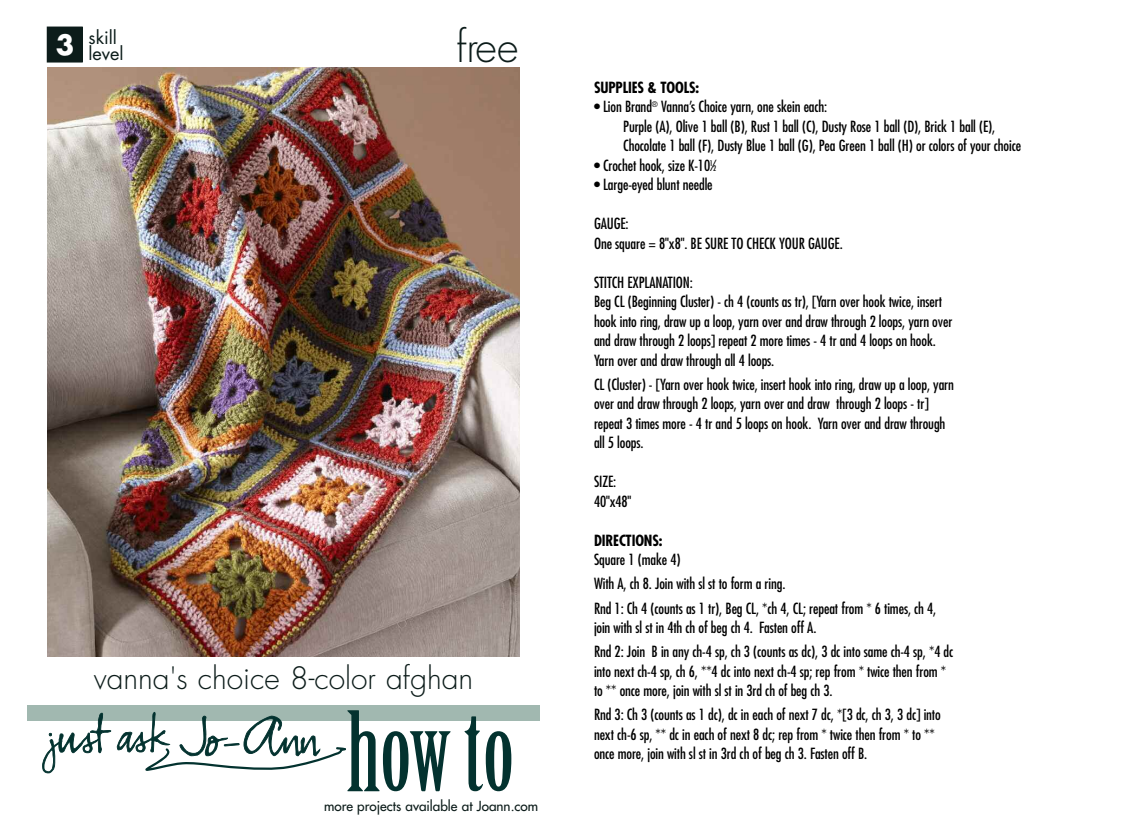
<style>
.page{position:relative;width:1134px;height:837px;background:#fff}
.page>*{position:absolute;margin:0;border:0;box-sizing:border-box;transform-origin:0 0}
.t1{font:300 42px "Futura";color:#0c1c1a}
.t2{font:300 30px "Futura";color:#0c1c1a}
.t3{font:700 27px "Futura";color:#fff}
.t4{font:18px/16.5px "Futura";color:#0c1c1a}
.t5{font:condensed 15px/19.5px "Futura";letter-spacing:-.01em;color:#000}
.t6{font:700 condensed 15px "Futura";letter-spacing:-.01em;color:#000}
.t7{font:13.5px "Futura";color:#0c1c1a}
.s1{font-size:7.5px}
</style>
<div class="page">
<div style="left:27px;top:705px;width:513px;height:16px;background:#a1b8b0"></div>
<img style="left:47px;top:68px;width:473px;height:588px">
<svg style="left:42px;top:713px;width:69px;height:60px"></svg>
<div style="left:47px;top:27px;width:35px;height:35px;background:#0c1c1a"></div>
<svg style="left:117px;top:710px;width:334px;height:81px"></svg>
<svg style="left:464px;top:716px;width:47px;height:75px"></svg>
<h3 class="t3" style="left:56px;top:33px;width:20px">3</h3>
<h1 class="t1" style="left:456px;top:27px;width:63px">free</h1>
<p class="t4" style="left:89px;top:30px;width:37px">skill level</p>
<h2 class="t2" style="left:94px;top:664px;width:381px">vanna's choice 8-color afghan</h2>
<p class="t7" style="left:324px;top:799px;width:216px">more projects available at Joann.com</p>
<p class="t6" style="left:594px;top:81px;width:107px">SUPPLIES &amp; TOOLS:</p>
<p class="t5" style="left:623px;top:98px;width:399px;text-indent:-29px">• Lion Brand<sup>®</sup> Vanna’s Choice yarn, one skein each:<br>Purple (A), Olive 1 ball (B), Rust 1 ball (C), Dusty Rose 1 ball (D), Brick 1 ball (E),<br>Chocolate 1 ball (F), Dusty Blue 1 ball (G), Pea Green 1 ball (H) or colors of your choice</p>
<p class="t5" style="left:594px;top:156px;width:124px">• Crochet hook, size K-10<sup>1</sup>⁄<span class="s1">2</span></p>
<p class="t5" style="left:594px;top:176px;width:120px">• Large-eyed blunt needle</p>
<p class="t5" style="left:594px;top:215px;width:250px">GAUGE:<br>One square = 8"x8". BE SURE TO CHECK YOUR GAUGE.</p>
<p class="t5" style="left:594px;top:273px;width:360px">STITCH EXPLANATION:<br>Beg CL (Beginning Cluster) - ch 4 (counts as tr), [Yarn over hook twice, insert hook into ring, draw up a loop, yarn over and draw through 2 loops, yarn over and draw through 2 loops] repeat 2 more times - 4 tr and 4 loops on hook.<br>Yarn over and draw through all 4 loops.</p>
<p class="t5" style="left:594px;top:376px;width:362px">CL (Cluster) - [Yarn over hook twice, insert hook into ring, draw up a loop, yarn over and draw through 2 loops, yarn over and draw through 2 loops - tr] repeat 3 times more - 4 tr and 5 loops on hook. Yarn over and draw through all 5 loops.</p>
<p class="t5" style="left:594px;top:473px;width:39px">SIZE:<br>40"x48"</p>
<p class="t6" style="left:594px;top:534px;width:70px">DIRECTIONS:</p>
<p class="t5" style="left:594px;top:549px;width:344px;line-height:24px">Square 1 (make 4)<br>With A, ch 8. Join with sl st to form a ring.<br>Rnd 1: Ch 4 (counts as 1 tr), Beg CL, *ch 4, CL; repeat from * 6 times, ch 4,</p>
<p class="t5" style="left:594px;top:616px;width:361px;line-height:24px">join with sl st in 4th ch of beg ch 4. Fasten off A.<br>Rnd 2: Join B in any ch-4 sp, ch 3 (counts as dc), 3 dc into same ch-4 sp, *4 dc</p>
<p class="t5" style="left:594px;top:662px;width:354px">into next ch-4 sp, ch 6, **4 dc into next ch-4 sp; rep from * twice then from * to ** once more, join with sl st in 3rd ch of beg ch 3.</p>
<p class="t5" style="left:594px;top:706px;width:348px">Rnd 3: Ch 3 (counts as 1 dc), dc in each of next 7 dc, *[3 dc, ch 3, 3 dc] into next ch-6 sp, ** dc in each of next 8 dc; rep from * twice then from * to ** once more, join with sl st in 3rd ch of beg ch 3. Fasten off B.</p>
</div>
